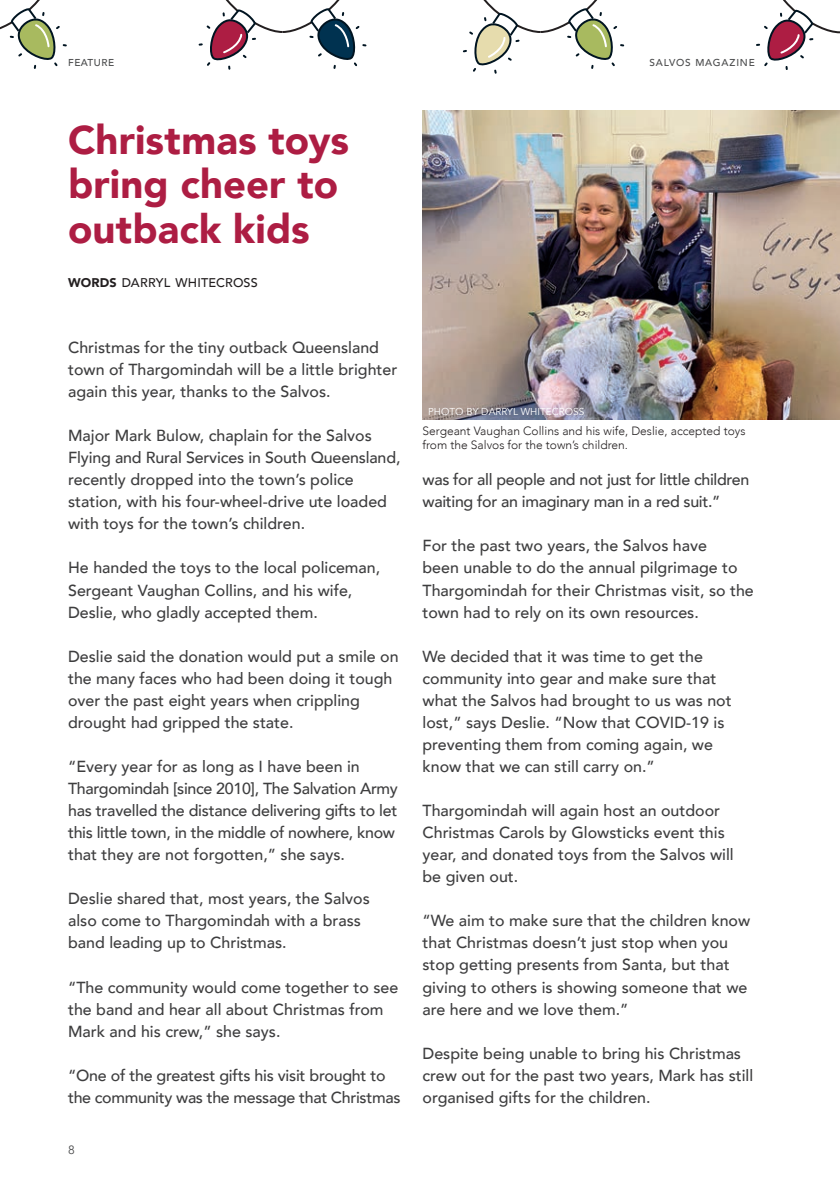
<style>
.page{position:relative;width:840px;height:1191px;background:#fff}
.page>*{position:absolute;margin:0;border:0;box-sizing:border-box;transform-origin:0 0}
.Salvos_Header{font:900 40px/44px "Avenir";letter-spacing:.005em;color:#ad1d43}
.Body{font:500 16px/22px "Avenir";color:#3e3e3f}
.Body-2{font:500 16px/22px "Avenir";letter-spacing:-.02em;color:#3e3e3f}
.Salvos_By-Line{font:500 12.6px "Avenir";letter-spacing:.015em;color:#231f20}
.Image_Caption{font:300 12px/14.4px "Avenir";color:#231f20}
.t1{font:12px "Avenir";color:#4b4c4d}
.Image_Credit{font:10px "Avenir";color:#fff}
.Page_name_-_Left{font:500 10px "Avenir";letter-spacing:.08em;color:#4b4c4d}
.Page_name_-_Left-2{font:500 10px "Avenir";letter-spacing:.06em;color:#4b4c4d}
.s1{font-weight:900}
</style>
<div class="page">
<img style="left:422px;top:110px;width:417px;height:309px">
<svg style="left:0;top:0;width:67px;height:69px"></svg>
<svg style="left:198px;top:0;width:169px;height:70px"></svg>
<svg style="left:463px;top:0;width:162px;height:74px"></svg>
<svg style="left:756px;top:0;width:83px;height:70px"></svg>
<p class="Page_name_-_Left-2" style="left:68px;top:54px;width:47px">FEATURE</p>
<p class="Page_name_-_Left" style="left:649px;top:54px;width:107px">SALVOS MAGAZINE</p>
<p class="Salvos_Header" style="left:68px;top:117px;width:282px">Christmas toys bring cheer to outback kids</p>
<p class="Salvos_By-Line" style="left:68px;top:271px;width:191px"><span class="s1">WORDS</span> DARRYL WHITECROSS</p>
<p class="Body" style="left:68px;top:335px;width:330px">Christmas for the tiny outback Queensland town of Thargomindah will be a little brighter again this year, thanks to the Salvos.</p>
<p class="Body" style="left:68px;top:424px;width:333px">Major Mark Bulow, chaplain for the Salvos Flying and Rural Services in South Queensland, recently dropped into the town’s police station, with his four-wheel-drive ute loaded with toys for the town’s children.</p>
<p class="Body" style="left:68px;top:556px;width:313px">He handed the toys to the local policeman,<br>Sergeant Vaughan Collins, and his wife,<br>Deslie, who gladly accepted them.</p>
<p class="Body" style="left:68px;top:644px;width:332px">Deslie said the donation would put a smile on the many faces who had been doing it tough over the past eight years when crippling drought had gripped the state.</p>
<p class="Body" style="left:68px;top:754px;width:331px">“Every year for as long as I have been in Thargomindah [since 2010], The Salvation Army has travelled the distance delivering gifts to let this little town, in the middle of nowhere, know that they are not forgotten,” she says.</p>
<p class="Body" style="left:68px;top:887px;width:303px">Deslie shared that, most years, the Salvos also come to Thargomindah with a brass band leading up to Christmas.</p>
<p class="Body" style="left:68px;top:975px;width:331px">“The community would come together to see the band and hear all about Christmas from<br>Mark and his crew,” she says.</p>
<p class="Body-2" style="left:68px;top:1063px;width:333px">“One of the greatest gifts his visit brought to the community was the message that Christmas</p>
<p class="t1" style="left:68px;top:1142px;width:8px">8</p>
<p class="Image_Credit" style="left:428px;top:406px;width:157px">PHOTO BY DARRYL WHITECROSS</p>
<p class="Image_Caption" style="left:422px;top:424px;width:324px">Sergeant Vaughan Collins and his wife, Deslie, accepted toys from the Salvos for the town’s children.</p>
<p class="Body-2" style="left:422px;top:468px;width:328px">was for all people and not just for little children waiting for an imaginary man in a red suit.”</p>
<p class="Body" style="left:422px;top:534px;width:333px">For the past two years, the Salvos have<br>been unable to do the annual pilgrimage to Thargomindah for their Christmas visit, so the town had to rely on its own resources.</p>
<p class="Body" style="left:422px;top:644px;width:310px">We decided that it was time to get the community into gear and make sure that what the Salvos had brought to us was not lost,” says Deslie. “Now that COVID-19 is preventing them from coming again, we know that we can still carry on.”</p>
<p class="Body" style="left:422px;top:798px;width:312px">Thargomindah will again host an outdoor Christmas Carols by Glowsticks event this year, and donated toys from the Salvos will be given out.</p>
<p class="Body" style="left:422px;top:909px;width:329px">“We aim to make sure that the children know that Christmas doesn’t just stop when you stop getting presents from Santa, but that giving to others is showing someone that we are here and we love them.”</p>
<p class="Body" style="left:422px;top:1041px;width:332px">Despite being unable to bring his Christmas crew out for the past two years, Mark has still organised gifts for the children.</p>
</div>
